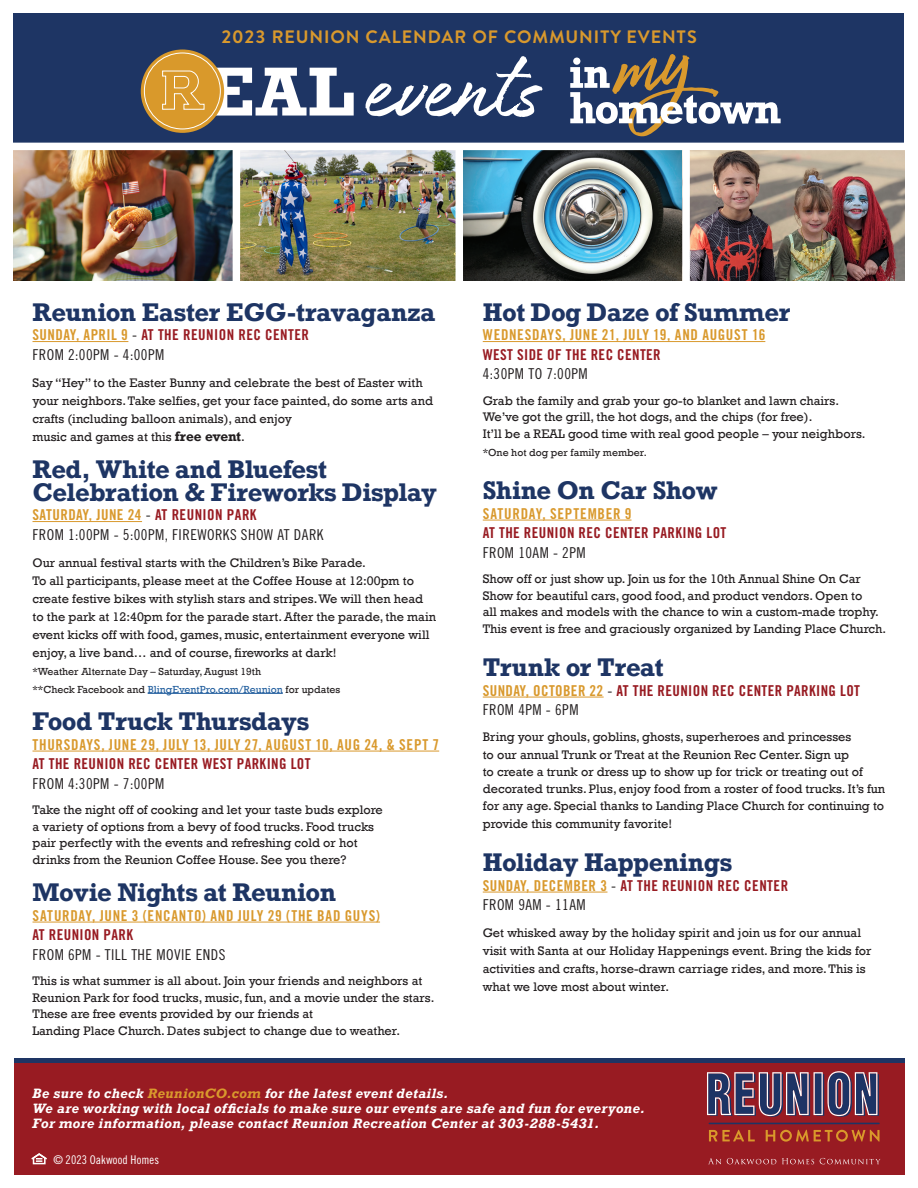
<style>
.page{position:relative;width:918px;height:1188px;background:#fff}
.page>*{position:absolute;margin:0;border:0;box-sizing:border-box;transform-origin:0 0}
.t1{font:700 24px/22.5px "Rockwell";letter-spacing:-.02em;color:#1e3564}
.t2{font:700 18px "Brandon Text";letter-spacing:.05em;color:#d9992d}
.t3{font:15px/19.5px "Trade Gothic LT Std Bd Cn 20";letter-spacing:.04em;color:#d9992d}
.t4{font:15px/19.5px "Trade Gothic LT Std Bd Cn 20";letter-spacing:.025em;color:#981b22}
.t5{font:15px/19.5px "Trade Gothic LT Std Cn 18";letter-spacing:.03em;color:#231f20}
.t6{font:12.75px/18px "Rockwell";color:#231f20}
.t7{font:italic 700 12.75px/15px "Rockwell";letter-spacing:.025em;color:#fff}
.t8{font:12px "Trade Gothic Cond Eighteen";letter-spacing:.01em;color:#fff}
.t9{font:10.5px/18px "Rockwell";color:#231f20}
.s1{color:#d9992d}
.s2{font-family:"Trade Gothic LT Std Cn 18";color:#231f20}
.s3{font-weight:700}
.s4{font-family:"Trade Gothic LT Std Bd Cn 20";color:#d9992d}
.s5{font-family:"Trade Gothic LT Std Bd Cn 20";color:#981b22}
.s6{color:#215e9e}
.s7{color:#981b22}
</style>
<div class="page">
<img style="left:14px;top:150px;width:219px;height:130px">
<div style="left:14px;top:1062px;width:890px;height:112px;background:#981b22"></div>
<div style="left:14px;top:1058px;width:890px;height:5px;background:#1e3564"></div>
<svg style="left:31px;top:1153px;width:16px;height:12px"></svg>
<div style="left:14px;top:14px;width:890px;height:132px;background:#1e3564"></div>
<img style="left:240px;top:150px;width:664px;height:130px">
<svg style="left:708px;top:1158px;width:13px;height:6px"></svg>
<svg style="left:727px;top:1158px;width:49px;height:6px"></svg>
<svg style="left:782px;top:1158px;width:32px;height:6px"></svg>
<svg style="left:820px;top:1158px;width:61px;height:6px"></svg>
<hr style="left:709px;top:1123px;width:170px;height:1px;background:#1d3464">
<svg style="left:709px;top:1130px;width:46px;height:11px"></svg>
<svg style="left:766px;top:1130px;width:114px;height:12px"></svg>
<svg style="left:707px;top:1071px;width:172px;height:46px"></svg>
<div style="left:456px;top:146px;width:7px;height:149px;background:#fff"></div>
<div style="left:682px;top:146px;width:8px;height:149px;background:#fff"></div>
<div style="left:9px;top:143px;width:909px;height:7px;background:#fff"></div>
<svg style="left:366px;top:56px;width:176px;height:61px"></svg>
<svg style="left:141px;top:50px;width:83px;height:83px;background:#da9f3a"></svg>
<svg style="left:162px;top:68px;width:192px;height:48px"></svg>
<svg style="left:570px;top:54px;width:211px;height:83px"></svg>
<hr style="left:33px;top:341px;width:95px;height:1px;background:#d9992d">
<hr style="left:33px;top:521px;width:109px;height:1px;background:#d9992d">
<hr style="left:148px;top:693px;width:135px;height:1px;background:#215e9e">
<hr style="left:33px;top:751px;width:406px;height:1px;background:#d9992d">
<hr style="left:33px;top:922px;width:347px;height:1px;background:#d9992d">
<hr style="left:483px;top:341px;width:282px;height:1px;background:#d9992d">
<hr style="left:483px;top:520px;width:149px;height:1px;background:#d9992d">
<hr style="left:483px;top:697px;width:121px;height:1px;background:#d9992d">
<hr style="left:483px;top:892px;width:124px;height:1px;background:#d9992d">
<p class="t2" style="left:221px;top:25px;width:477px">2023 REUNION CALENDAR OF COMMUNITY EVENTS</p>
<p class="t1" style="left:33px;top:300px;width:405px">Reunion Easter EGG-travaganza</p>
<p class="t4" style="left:33px;top:325px;width:278px"><span class="s1">SUNDAY, APRIL 9</span> <span class="s2">-</span> AT THE REUNION REC CENTER<br><span class="s2">FROM 2:00PM - 4:00PM</span></p>
<p class="t6" style="left:33px;top:373px;width:402px">Say “Hey” to the Easter Bunny and celebrate the best of Easter with your neighbors. Take selfies, get your face painted, do some arts and crafts (including balloon animals), and enjoy<br>music and games at this <span class="s3">free event</span>.</p>
<p class="t1" style="left:33px;top:458px;width:406px">Red, White and Bluefest<br>Celebration &amp; Fireworks Display</p>
<p class="t5" style="left:33px;top:505px;width:293px"><span class="s4">SATURDAY, JUNE 24</span> - <span class="s5">AT REUNION PARK<br></span>FROM 1:00PM - 5:00PM, FIREWORKS SHOW AT DARK</p>
<p class="t6" style="left:33px;top:553px;width:405px">Our annual festival starts with the Children’s Bike Parade.<br>To all participants, please meet at the Coffee House at 12:00pm to create festive bikes with stylish stars and stripes. We will then head to the park at 12:40pm for the parade start. After the parade, the main event kicks off with food, games, music, entertainment everyone will enjoy, a live band… and of course, fireworks at dark!</p>
<p class="t9" style="left:33px;top:662px;width:309px">*Weather Alternate Day – Saturday, August 19th<br>**Check Facebook and <span class="s6">BlingEventPro.com/Reunion</span> for updates</p>
<p class="t1" style="left:33px;top:710px;width:278px">Food Truck Thursdays</p>
<p class="t3" style="left:33px;top:734px;width:408px">THURSDAYS, JUNE 29, JULY 13, JULY 27, AUGUST 10, AUG 24, &amp; SEPT 7<br><span class="s7">AT THE REUNION REC CENTER WEST PARKING LOT<br></span><span class="s2">FROM 4:30PM - 7:00PM</span></p>
<p class="t6" style="left:33px;top:802px;width:352px;line-height:16.5px">Take the night off of cooking and let your taste buds explore a variety of options from a bevy of food trucks. Food trucks pair perfectly with the events and refreshing cold or hot drinks from the Reunion Coffee House. See you there?</p>
<p class="t1" style="left:33px;top:881px;width:305px">Movie Nights at Reunion</p>
<p class="t3" style="left:33px;top:905px;width:349px">SATURDAY, JUNE 3 (ENCANTO) AND JULY 29 (THE BAD GUYS)<br><span class="s7">AT REUNION PARK<br></span><span class="s2">FROM 6PM - TILL THE MOVIE ENDS</span></p>
<p class="t6" style="left:33px;top:973px;width:403px;line-height:16.5px">This is what summer is all about. Join your friends and neighbors at Reunion Park for food trucks, music, fun, and a movie under the stars.<br>These are free events provided by our friends at<br>Landing Place Church. Dates subject to change due to weather.</p>
<p class="t1" style="left:483px;top:300px;width:309px">Hot Dog Daze of Summer</p>
<p class="t3" style="left:483px;top:325px;width:284px">WEDNESDAYS, JUNE 21, JULY 19, AND AUGUST 16<br><span class="s7">WEST SIDE OF THE REC CENTER<br></span><span class="s2">4:30PM TO 7:00PM</span></p>
<p class="t6" style="left:483px;top:392px;width:384px;line-height:16.5px">Grab the family and grab your go-to blanket and lawn chairs.<br>We’ve got the grill, the hot dogs, and the chips (for free).<br>It’ll be a REAL good time with real good people – your neighbors.</p>
<p class="t9" style="left:483px;top:443px;width:165px">*One hot dog per family member.</p>
<p class="t1" style="left:483px;top:479px;width:236px">Shine On Car Show</p>
<p class="t3" style="left:483px;top:503px;width:150px">SATURDAY, SEPTEMBER 9</p>
<p class="t4" style="left:483px;top:523px;width:245px">AT THE REUNION REC CENTER PARKING LOT<br><span class="s2">FROM 10AM - 2PM</span></p>
<p class="t6" style="left:483px;top:571px;width:405px;line-height:16.5px">Show off or just show up. Join us for the 10th Annual Shine On Car Show for beautiful cars, good food, and product vendors. Open to<br>all makes and models with the chance to win a custom-made trophy.<br>This event is free and graciously organized by Landing Place Church.</p>
<p class="t1" style="left:483px;top:656px;width:182px">Trunk or Treat</p>
<p class="t4" style="left:483px;top:680px;width:379px"><span class="s1">SUNDAY, OCTOBER 22</span> <span class="s2">-</span> AT THE REUNION REC CENTER PARKING LOT<br><span class="s2">FROM 4PM - 6PM</span></p>
<p class="t6" style="left:483px;top:729px;width:404px;line-height:17.2px">Bring your ghouls, goblins, ghosts, superheroes and princesses<br>to our annual Trunk or Treat at the Reunion Rec Center. Sign up<br>to create a trunk or dress up to show up for trick or treating out of decorated trunks. Plus, enjoy food from a roster of food trucks. It’s fun for any age. Special thanks to Landing Place Church for continuing to provide this community favorite!</p>
<p class="t1" style="left:483px;top:851px;width:251px">Holiday Happenings</p>
<p class="t4" style="left:483px;top:875px;width:307px"><span class="s1">SUNDAY, DECEMBER 3</span> <span class="s2">-</span> AT THE REUNION REC CENTER</p>
<p class="t5" style="left:483px;top:895px;width:104px">FROM 9AM - 11AM</p>
<p class="t6" style="left:483px;top:924px;width:390px">Get whisked away by the holiday spirit and join us for our annual visit with Santa at our Holiday Happenings event. Bring the kids for activities and crafts, horse-drawn carriage rides, and more. This is what we love most about winter.</p>
<p class="t7" style="left:33px;top:1086px;width:614px">Be sure to check <span class="s1">ReunionCO.com</span> for the latest event details.<br>We are working with local officials to make sure our events are safe and fun for everyone.<br>For more information, please contact Reunion Recreation Center at 303-288-5431.</p>
<p class="t8" style="left:53px;top:1153px;width:107px">© 2023 Oakwood Homes</p>
</div>
